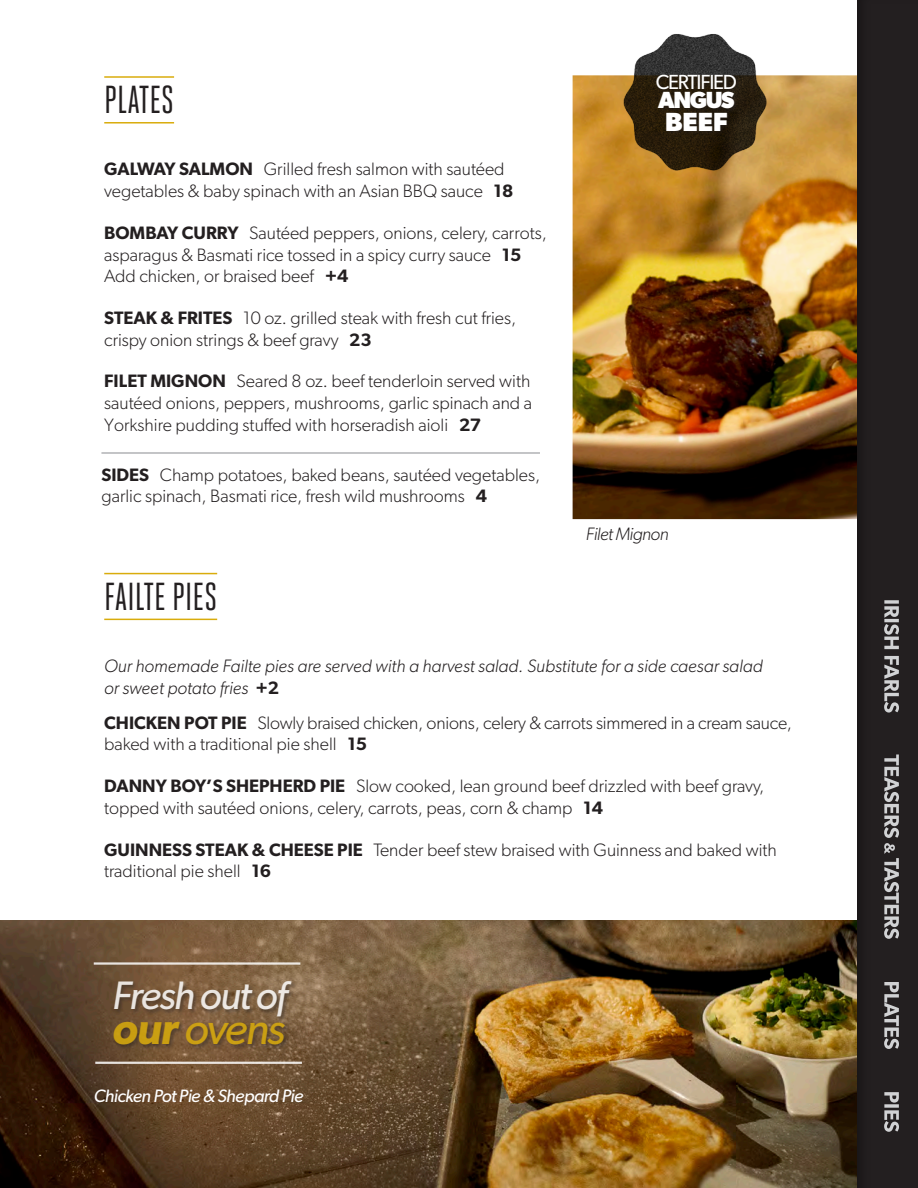
<style>
.page{position:relative;width:918px;height:1188px;background:#fff}
.page>*{position:absolute;margin:0;border:0;box-sizing:border-box;transform-origin:0 0}
.t1{font:italic 44.25px "Gibson";letter-spacing:-.045em;color:#d9ac0c}
.t2{font:italic 39.75px "Gibson";letter-spacing:-.04em;color:#fff}
.Heading{font:39px "Heroic Condensed";color:#231f20}
.body{font:700 26.25px "Gibson";color:#fff}
.body-2{font:700 23.4px "Gibson";letter-spacing:-.06em;color:#fff}
.body-3{font:20.55px "Gibson";letter-spacing:-.06em;color:#fff}
.body-4{font:300 18px/21.6px "Gibson";color:#231f20}
.body-5{font:italic 300 18px/21.6px "Gibson";color:#231f20}
.t3{font:italic 18px "Gibson";letter-spacing:-.03em;color:#fff}
.body-6{font:italic 300 18px "Gibson";letter-spacing:-.03em;color:#231f20}
.s1{font-weight:600}
.s2{font-weight:600;font-style:normal}
</style>
<div class="page">
<img style="left:0;top:920px;width:855px;height:268px">
<hr style="left:104px;top:76px;width:70px;height:2px;background:#d9ac0c">
<hr style="left:104px;top:122px;width:70px;height:2px;background:#d9ac0c">
<hr style="left:104px;top:573px;width:113px;height:1px;background:#d9ac0c">
<hr style="left:104px;top:619px;width:113px;height:1px;background:#d9ac0c">
<div style="left:112px;top:980px;width:185px;height:70px;background:#231f20;opacity:.55"></div>
<hr style="left:95px;top:1062px;width:207px;height:2px;background:#fff">
<hr style="left:94px;top:962px;width:206px;height:3px;background:#fff">
<img style="left:573px;top:75px;width:282px;height:444px">
<img style="left:594px;top:34px;width:180px;height:172px">
<div style="left:655px;top:73px;width:87px;height:63px;background:#251c0f"></div>
<hr style="left:101px;top:453px;width:439px;height:1px;background:#8a8c8f">
<div style="left:855px;top:0;width:63px;height:1188px;background:#231f20"></div>
<svg style="left:884px;top:600px;width:15px;height:532px"></svg>
<p class="Heading" style="left:104px;top:79px;width:71px">PLATES</p>
<p class="body-4" style="left:104px;top:158px;width:411px"><span class="s1">GALWAY SALMON</span> Grilled fresh salmon with sautéed vegetables &amp; baby spinach with an Asian BBQ sauce <span class="s1">18</span></p>
<p class="body-4" style="left:104px;top:222px;width:444px"><span class="s1">BOMBAY CURRY</span> Sautéed peppers, onions, celery, carrots, asparagus &amp; Basmati rice tossed in a spicy curry sauce <span class="s1">15<br></span>Add chicken, or braised beef <span class="s1">+4</span></p>
<p class="body-4" style="left:104px;top:307px;width:414px"><span class="s1">STEAK &amp; FRITES</span> 10 oz. grilled steak with fresh cut fries, crispy onion strings &amp; beef gravy <span class="s1">23</span></p>
<p class="body-4" style="left:104px;top:370px;width:429px;text-align:justify"><span class="s1">FILET MIGNON</span> Seared 8 oz. beef tenderloin served with sautéed onions, peppers, mushrooms, garlic spinach and a Yorkshire pudding stuffed with horseradish aioli <span class="s1">27</span></p>
<p class="body-4" style="left:101px;top:464px;width:440px"><span class="s1">SIDES</span> Champ potatoes, baked beans, sautéed vegetables, garlic spinach, Basmati rice, fresh wild mushrooms <span class="s1">4</span></p>
<p class="Heading" style="left:104px;top:575px;width:114px">FAILTE PIES</p>
<p class="body-3" style="left:656px;top:70px;width:83px">CERTIFIED</p>
<p class="body-2" style="left:658px;top:86px;width:78px">ANGUS</p>
<p class="body" style="left:665px;top:106px;width:64px">BEEF</p>
<p class="body-6" style="left:586px;top:523px;width:84px">Filet Mignon</p>
<p class="body-5" style="left:104px;top:655px;width:660px">Our homemade Failte pies are served with a harvest salad. Substitute for a side caesar salad or sweet potato fries <span class="s2">+2</span></p>
<p class="body-4" style="left:104px;top:712px;width:689px"><span class="s1">CHICKEN POT PIE</span> Slowly braised chicken, onions, celery &amp; carrots simmered in a cream sauce, baked with a traditional pie shell <span class="s1">15</span></p>
<p class="body-4" style="left:104px;top:775px;width:662px"><span class="s1">DANNY BOY’S SHEPHERD PIE</span> Slow cooked, lean ground beef drizzled with beef gravy, topped with sautéed onions, celery, carrots, peas, corn &amp; champ <span class="s1">14</span></p>
<p class="body-4" style="left:104px;top:838px;width:674px"><span class="s1">GUINNESS STEAK &amp; CHEESE PIE</span> Tender beef stew braised with Guinness and baked with traditional pie shell <span class="s1">16</span></p>
<h2 class="t2" style="left:112px;top:972px;width:176px">Fresh out of</h2>
<h1 class="t1" style="left:112px;top:1002px;width:175px"><span class="s1">our</span> ovens</h1>
<p class="t3" style="left:94px;top:1085px;width:211px">Chicken Pot Pie &amp; Shepard Pie</p>
</div>
